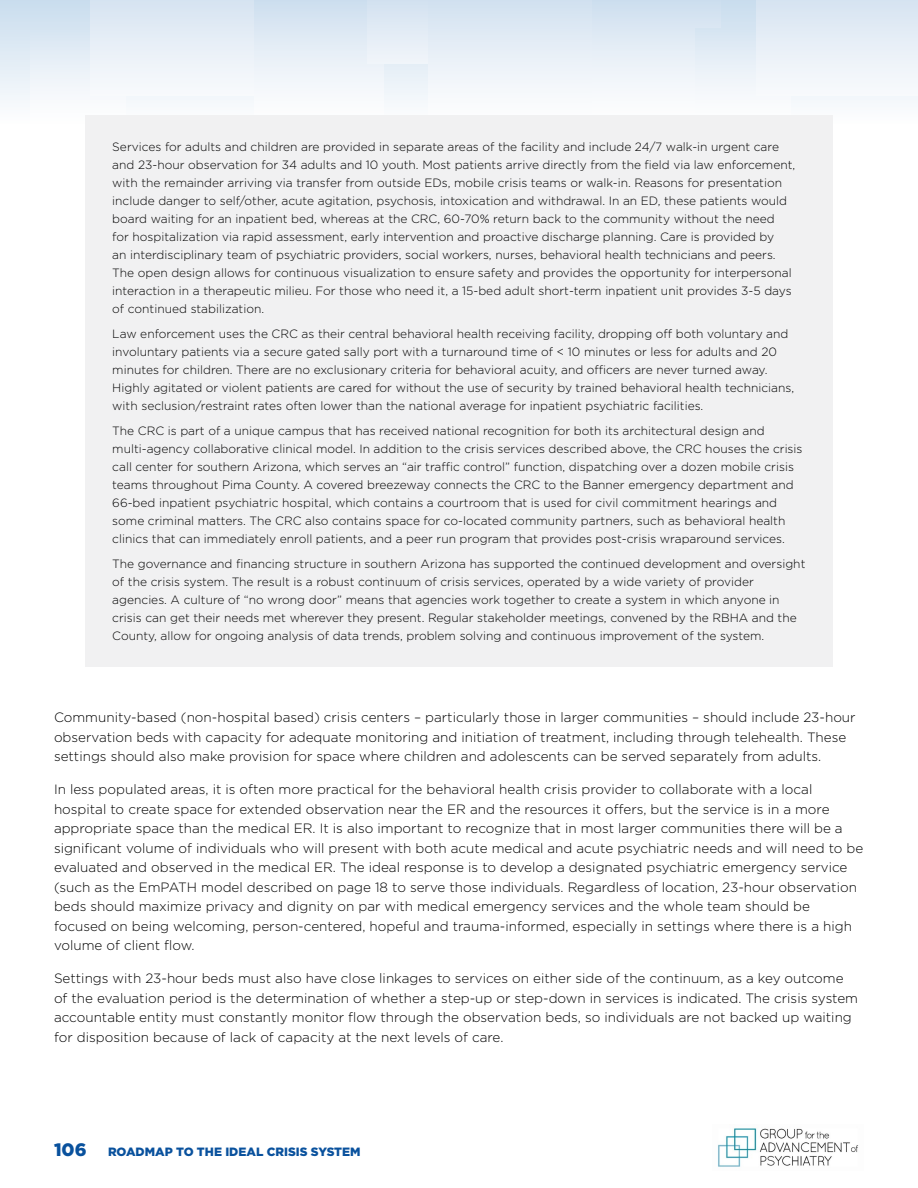
<style>
.page{position:relative;width:918px;height:1188px;background:#fff}
.page>*{position:absolute;margin:0;border:0;box-sizing:border-box;transform-origin:0 0}
.t1{font:300 13.5px/19.5px "Gotham";color:#000}
.t2{font:300 12px/18px "Gotham";color:#000}
.t3{font:900 12px "Gotham";color:#09519d}
.s1{font-size:18px}
</style>
<div class="page">
<div style="left:0;top:0;width:918px;height:135px;background:linear-gradient(to bottom,#c9ddee,#fff)"></div>
<div style="left:30px;top:29px;width:95px;height:95px;background:linear-gradient(to bottom,#d9e6f2,#fff)"></div>
<div style="left:91px;top:0;width:190px;height:95px;background:linear-gradient(to bottom,#d7e4f1,#f9fbfd)"></div>
<div style="left:255px;top:0;width:128px;height:115px;background:linear-gradient(to bottom,#cfdfef,#fff)"></div>
<div style="left:368px;top:0;width:95px;height:64px;background:linear-gradient(to bottom,#d3e1f0,#f1f5fa)"></div>
<svg style="left:428px;top:0;width:164px;height:115px"></svg>
<div style="left:592px;top:0;width:129px;height:115px;background:linear-gradient(to bottom,#cfdfef,#fff)"></div>
<svg style="left:696px;top:29px;width:95px;height:86px"></svg>
<div style="left:756px;top:0;width:162px;height:95px;background:linear-gradient(to bottom,#d7e4f1,#f9fbfd)"></div>
<img style="left:717px;top:1128px;width:142px;height:39px">
<div style="left:85px;top:115px;width:748px;height:552px;background:#f1f1f2"></div>
<p class="t2" style="left:112px;top:138px;width:684px">Services for adults and children are provided in separate areas of the facility and include 24/7 walk-in urgent care and 23-hour observation for 34 adults and 10 youth. Most patients arrive directly from the field via law enforcement, with the remainder arriving via transfer from outside EDs, mobile crisis teams or walk-in. Reasons for presentation include danger to self/other, acute agitation, psychosis, intoxication and withdrawal. In an ED, these patients would board waiting for an inpatient bed, whereas at the CRC, 60-70% return back to the community without the need<br>for hospitalization via rapid assessment, early intervention and proactive discharge planning. Care is provided by<br>an interdisciplinary team of psychiatric providers, social workers, nurses, behavioral health technicians and peers.<br>The open design allows for continuous visualization to ensure safety and provides the opportunity for interpersonal interaction in a therapeutic milieu. For those who need it, a 15-bed adult short-term inpatient unit provides 3-5 days of continued stabilization.</p>
<p class="t2" style="left:112px;top:325px;width:683px">Law enforcement uses the CRC as their central behavioral health receiving facility, dropping off both voluntary and involuntary patients via a secure gated sally port with a turnaround time of &lt; 10 minutes or less for adults and 20 minutes for children. There are no exclusionary criteria for behavioral acuity, and officers are never turned away.<br>Highly agitated or violent patients are cared for without the use of security by trained behavioral health technicians, with seclusion/restraint rates often lower than the national average for inpatient psychiatric facilities.</p>
<p class="t2" style="left:112px;top:421px;width:692px">The CRC is part of a unique campus that has received national recognition for both its architectural design and multi-agency collaborative clinical model. In addition to the crisis services described above, the CRC houses the crisis call center for southern Arizona, which serves an “air traffic control” function, dispatching over a dozen mobile crisis teams throughout Pima County. A covered breezeway connects the CRC to the Banner emergency department and 66-bed inpatient psychiatric hospital, which contains a courtroom that is used for civil commitment hearings and some criminal matters. The CRC also contains space for co-located community partners, such as behavioral health clinics that can immediately enroll patients, and a peer run program that provides post-crisis wraparound services.</p>
<p class="t2" style="left:112px;top:554px;width:695px">The governance and financing structure in southern Arizona has supported the continued development and oversight of the crisis system. The result is a robust continuum of crisis services, operated by a wide variety of provider agencies. A culture of “no wrong door” means that agencies work together to create a system in which anyone in crisis can get their needs met wherever they present. Regular stakeholder meetings, convened by the RBHA and the County, allow for ongoing analysis of data trends, problem solving and continuous improvement of the system.</p>
<p class="t1" style="left:54px;top:708px;width:803px">Community-based (non-hospital based) crisis centers – particularly those in larger communities – should include 23-hour observation beds with capacity for adequate monitoring and initiation of treatment, including through telehealth. These settings should also make provision for space where children and adolescents can be served separately from adults.</p>
<p class="t1" style="left:54px;top:779px;width:811px">In less populated areas, it is often more practical for the behavioral health crisis provider to collaborate with a local hospital to create space for extended observation near the ER and the resources it offers, but the service is in a more appropriate space than the medical ER. It is also important to recognize that in most larger communities there will be a significant volume of individuals who will present with both acute medical and acute psychiatric needs and will need to be evaluated and observed in the medical ER. The ideal response is to develop a designated psychiatric emergency service (such as the EmPATH model described on page 18 to serve those individuals. Regardless of location, 23-hour observation beds should maximize privacy and dignity on par with medical emergency services and the whole team should be focused on being welcoming, person-centered, hopeful and trauma-informed, especially in settings where there is a high volume of client flow.</p>
<p class="t1" style="left:54px;top:968px;width:806px">Settings with 23-hour beds must also have close linkages to services on either side of the continuum, as a key outcome of the evaluation period is the determination of whether a step-up or step-down in services is indicated. The crisis system accountable entity must constantly monitor flow through the observation beds, so individuals are not backed up waiting for disposition because of lack of capacity at the next levels of care.</p>
<p class="t3" style="left:54px;top:1145px;width:308px"><span class="s1">106</span> ROADMAP TO THE IDEAL CRISIS SYSTEM</p>
</div>
